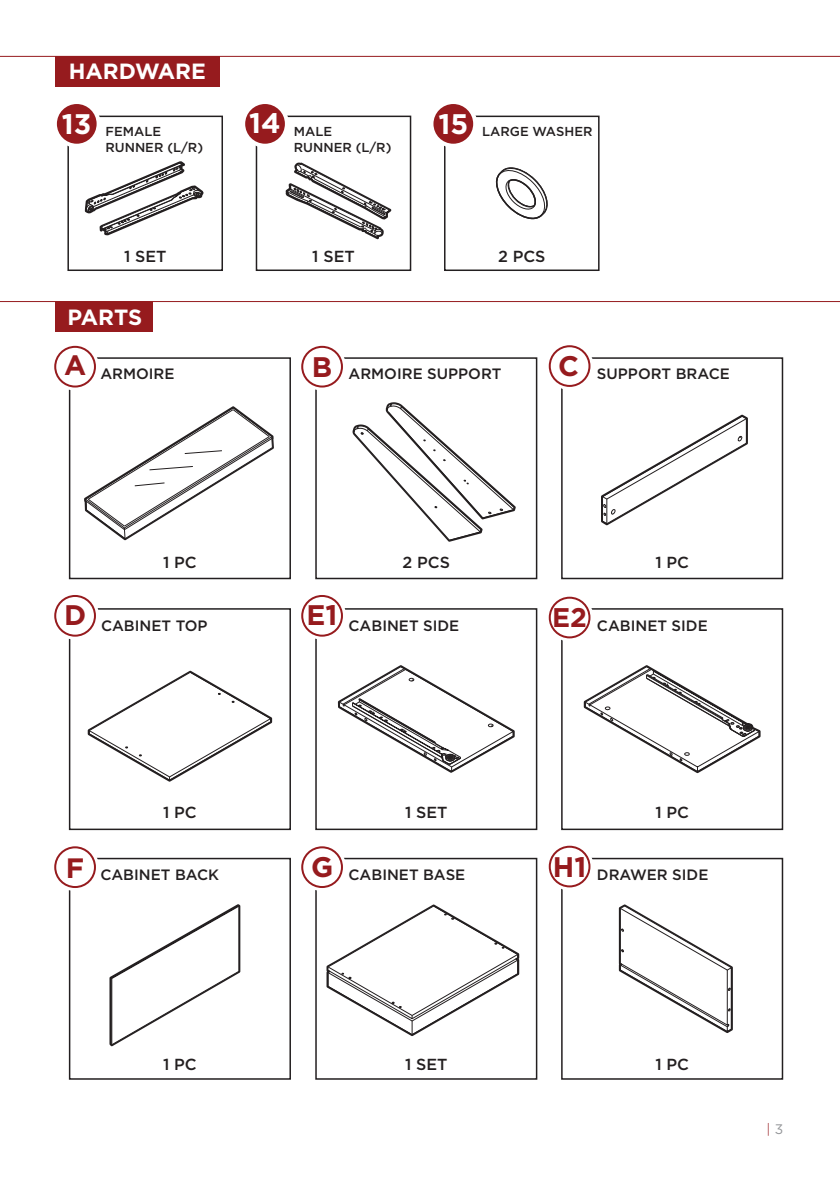
<style>
.page{position:relative;width:840px;height:1191px;background:#fff}
.page>*{position:absolute;margin:0;border:0;box-sizing:border-box;transform-origin:0 0}
.t1{font:700 28.2px "Gotham";color:#fff}
.t2{font:700 28.2px "Gotham";color:#961b1e}
.t3{font:700 22px "Gotham";color:#fff}
.t4{font:500 16px "Gotham";color:#231f20}
.t5{font:500 15px "Gotham";color:#231f20}
.t6{font:300 13.8px "Gotham";color:#961b1e}
.t7{font:500 13px/15.6px "Gotham";color:#231f20}
.s1{font-weight:700;font-size:28px;color:#961b1e}
.s2{font-weight:400;color:#939598}
</style>
<div class="page">
<div style="left:69px;top:608px;width:222px;height:222px;border:2px solid #231f20"></div>
<svg style="left:54px;top:595px;width:45px;height:44px"></svg>
<div style="left:54px;top:595px;width:42px;height:41px;border:2px solid #961b1e;border-radius:50%"></div>
<div style="left:56px;top:301px;width:97px;height:31px;background:#961b1e"></div>
<hr style="left:0;top:301px;width:839px;height:1px;background:#961b1e">
<div style="left:69px;top:357px;width:222px;height:222px;border:2px solid #231f20"></div>
<svg style="left:54px;top:345px;width:45px;height:45px"></svg>
<div style="left:54px;top:346px;width:42px;height:41px;border:2px solid #961b1e;border-radius:50%"></div>
<div style="left:315px;top:357px;width:222px;height:222px;border:2px solid #231f20"></div>
<svg style="left:301px;top:345px;width:45px;height:45px"></svg>
<div style="left:301px;top:346px;width:42px;height:41px;border:2px solid #961b1e;border-radius:50%"></div>
<div style="left:561px;top:608px;width:221px;height:222px;border:2px solid #231f20"></div>
<svg style="left:551px;top:599px;width:42px;height:42px"></svg>
<div style="left:548px;top:596px;width:42px;height:42px;border:2px solid #961b1e;border-radius:50%"></div>
<div style="left:315px;top:608px;width:222px;height:222px;border:2px solid #231f20"></div>
<svg style="left:301px;top:595px;width:45px;height:44px"></svg>
<div style="left:301px;top:595px;width:42px;height:41px;border:2px solid #961b1e;border-radius:50%"></div>
<div style="left:561px;top:357px;width:221px;height:222px;border:2px solid #231f20"></div>
<svg style="left:551px;top:345px;width:42px;height:45px"></svg>
<div style="left:548px;top:345px;width:42px;height:42px;border:2px solid #961b1e;border-radius:50%"></div>
<div style="left:69px;top:857px;width:222px;height:222px;border:2px solid #231f20"></div>
<svg style="left:54px;top:849px;width:45px;height:42px"></svg>
<div style="left:54px;top:846px;width:42px;height:42px;border:2px solid #961b1e;border-radius:50%"></div>
<div style="left:315px;top:857px;width:222px;height:222px;border:2px solid #231f20"></div>
<svg style="left:301px;top:849px;width:45px;height:42px"></svg>
<div style="left:301px;top:846px;width:42px;height:42px;border:2px solid #961b1e;border-radius:50%"></div>
<div style="left:561px;top:857px;width:221px;height:222px;border:2px solid #231f20"></div>
<svg style="left:551px;top:848px;width:42px;height:42px"></svg>
<div style="left:548px;top:845px;width:42px;height:42px;border:2px solid #961b1e;border-radius:50%"></div>
<div style="left:56px;top:56px;width:164px;height:30px;background:#961b1e"></div>
<hr style="left:0;top:56px;width:839px;height:1px;background:#961b1e">
<svg style="left:618px;top:904px;width:114px;height:129px"></svg>
<svg style="left:84px;top:406px;width:190px;height:135px"></svg>
<svg style="left:601px;top:415px;width:146px;height:110px"></svg>
<svg style="left:88px;top:671px;width:184px;height:111px"></svg>
<svg style="left:352px;top:402px;width:163px;height:140px"></svg>
<div style="left:67px;top:116px;width:156px;height:155px;border:2px solid #231f20"></div>
<svg style="left:56px;top:104px;width:45px;height:44px"></svg>
<svg style="left:85px;top:161px;width:118px;height:74px"></svg>
<div style="left:255px;top:116px;width:156px;height:155px;border:2px solid #231f20"></div>
<svg style="left:245px;top:104px;width:44px;height:44px"></svg>
<svg style="left:285px;top:163px;width:106px;height:76px"></svg>
<div style="left:444px;top:116px;width:155px;height:155px;border:2px solid #231f20"></div>
<svg style="left:433px;top:104px;width:44px;height:44px"></svg>
<svg style="left:109px;top:904px;width:131px;height:142px"></svg>
<svg style="left:326px;top:904px;width:193px;height:132px"></svg>
<svg style="left:495px;top:167px;width:53px;height:53px"></svg>
<svg style="left:583px;top:665px;width:177px;height:108px"></svg>
<svg style="left:338px;top:665px;width:176px;height:108px"></svg>
<h2 class="t3" style="left:69px;top:57px;width:139px">HARDWARE</h2>
<h1 class="t1" style="left:62px;top:105px;width:31px">13</h1>
<h1 class="t1" style="left:249px;top:104px;width:33px">14</h1>
<p class="t7" style="left:105px;top:124px;width:99px">FEMALE<br>RUNNER (L/R)</p>
<p class="t7" style="left:294px;top:124px;width:99px">MALE<br>RUNNER (L/R)</p>
<p class="t4" style="left:124px;top:246px;width:44px">1 SET</p>
<h2 class="t3" style="left:68px;top:302px;width:76px">PARTS</h2>
<p class="t4" style="left:312px;top:246px;width:44px">1 SET</p>
<h1 class="t1" style="left:438px;top:105px;width:31px">15</h1>
<p class="t7" style="left:482px;top:124px;width:112px">LARGE WASHER</p>
<p class="t4" style="left:498px;top:246px;width:49px">2 PCS</p>
<p class="t5" style="left:64px;top:364px;width:112px"><sup>A</sup> ARMOIRE</p>
<p class="t5" style="left:312px;top:364px;width:191px"><sup>B</sup> ARMOIRE SUPPORT</p>
<p class="t5" style="left:558px;top:364px;width:173px"><sup>C</sup> SUPPORT BRACE</p>
<p class="t4" style="left:163px;top:552px;width:35px">1 PC</p>
<p class="t4" style="left:402px;top:552px;width:49px">2 PCS</p>
<p class="t4" style="left:655px;top:552px;width:35px">1 PC</p>
<h1 class="t2" style="left:64px;top:596px;width:24px">D</h1>
<p class="t5" style="left:101px;top:616px;width:108px">CABINET TOP</p>
<h1 class="t2" style="left:306px;top:596px;width:32px">E1</h1>
<p class="t5" style="left:552px;top:616px;width:157px"><sup>E2</sup> CABINET SIDE</p>
<p class="t5" style="left:348px;top:616px;width:112px">CABINET SIDE</p>
<p class="t4" style="left:163px;top:802px;width:35px">1 PC</p>
<p class="t4" style="left:405px;top:802px;width:44px">1 SET</p>
<p class="t4" style="left:655px;top:802px;width:35px">1 PC</p>
<p class="t5" style="left:66px;top:864px;width:154px"><span class="s1">F</span> CABINET BACK</p>
<p class="t5" style="left:311px;top:864px;width:156px"><sup>G</sup> CABINET BASE</p>
<p class="t5" style="left:552px;top:864px;width:157px"><sup>H1</sup> DRAWER SIDE</p>
<p class="t4" style="left:163px;top:1053px;width:35px">1 PC</p>
<p class="t4" style="left:405px;top:1053px;width:44px">1 SET</p>
<p class="t4" style="left:655px;top:1053px;width:35px">1 PC</p>
<p class="t6" style="left:766px;top:1119px;width:18px">| <span class="s2">3</span></p>
</div>
